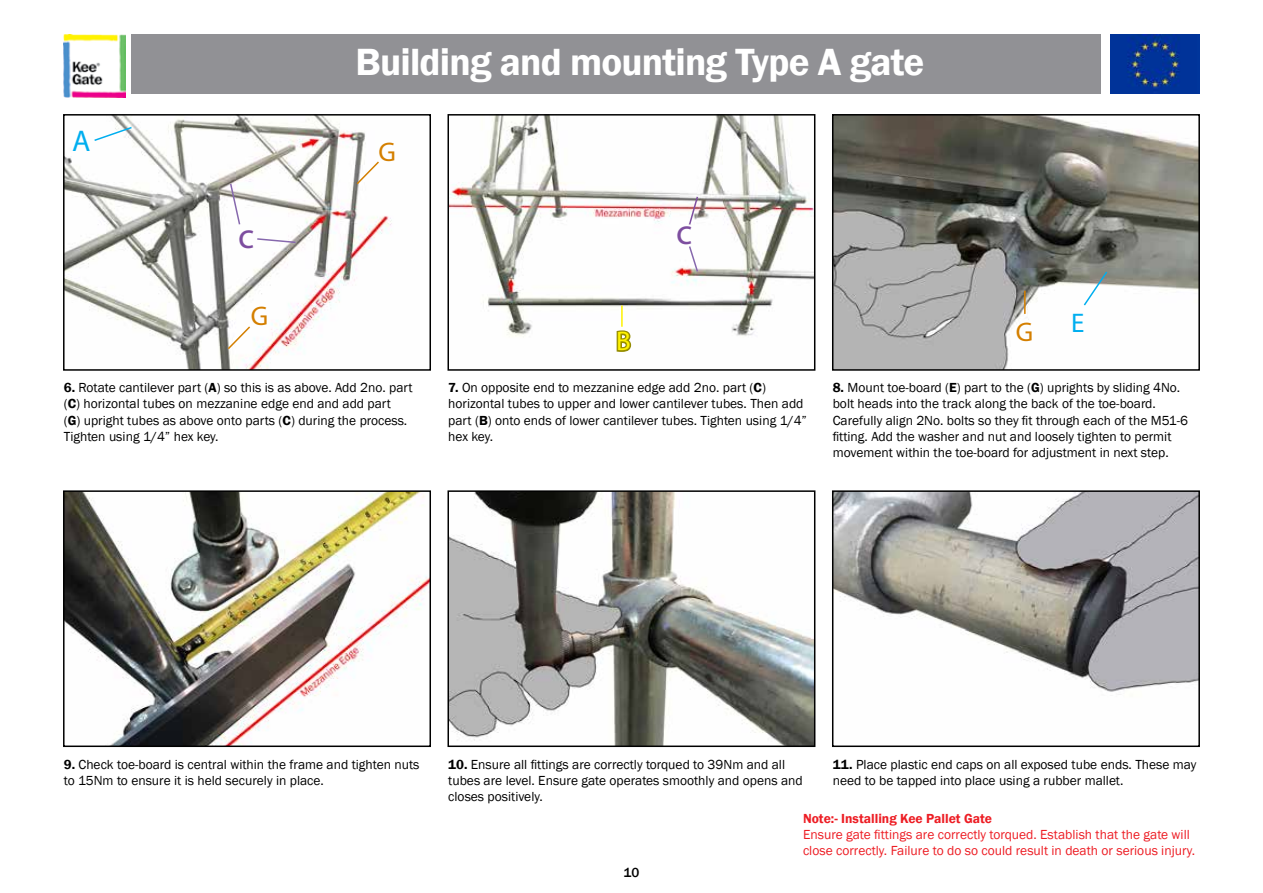
<style>
.page{position:relative;width:1263px;height:893px;background:#fff}
.page>*{position:absolute;margin:0;border:0;box-sizing:border-box;transform-origin:0 0}
.t1{font:600 39px "Franklin Gothic";letter-spacing:-.02em;color:#fff}
.t2{font:36px "Myriad Pro";color:#7d4e9f}
.t3{font:30px "Myriad Pro";color:#00aeef}
.t4{font:27px "Myriad Pro";color:#d47f00}
.t5{font:27px "Myriad Pro";color:#00aeef}
.t6{font:27px "Myriad Pro";color:#fff200}
.t7{font:13.5px/16.2px "Franklin Gothic";color:#000}
.t8{font:13.5px/16.2px "Franklin Gothic";color:#ed1d24}
.t9{font:600 13.5px "Franklin Gothic";color:#ed1d24}
.t10{font:500 13.5px "Franklin Gothic";color:#000}
.s1{font-weight:600}
</style>
<div class="page">
<div style="left:131px;top:34px;width:970px;height:60px;background:#919195"></div>
<img style="left:450px;top:117px;width:362px;height:220px">
<div style="left:447px;top:114px;width:368px;height:257px;border:2px solid #000"></div>
<img style="left:835px;top:117px;width:362px;height:251px">
<div style="left:832px;top:114px;width:368px;height:257px;border:2px solid #000"></div>
<img style="left:450px;top:493px;width:362px;height:251px">
<div style="left:447px;top:490px;width:368px;height:257px;border:2px solid #000"></div>
<img style="left:66px;top:493px;width:362px;height:251px">
<div style="left:63px;top:490px;width:368px;height:257px;border:2px solid #000"></div>
<img style="left:66px;top:117px;width:326px;height:251px">
<div style="left:63px;top:114px;width:368px;height:257px;border:2px solid #000"></div>
<img style="left:835px;top:493px;width:362px;height:202px">
<div style="left:832px;top:490px;width:368px;height:257px;border:2px solid #000"></div>
<img style="left:63px;top:34px;width:63px;height:63px">
<svg style="left:256px;top:237px;width:41px;height:7px"></svg>
<svg style="left:229px;top:182px;width:12px;height:44px"></svg>
<svg style="left:355px;top:160px;width:26px;height:26px"></svg>
<svg style="left:226px;top:325px;width:26px;height:26px"></svg>
<svg style="left:688px;top:245px;width:11px;height:28px"></svg>
<svg style="left:1082px;top:270px;width:27px;height:37px"></svg>
<svg style="left:1024px;top:291px;width:1px;height:23px"></svg>
<svg style="left:615px;top:329px;width:18px;height:23px"></svg>
<hr style="left:621px;top:305px;width:2px;height:22px;background:#fff200">
<img style="left:1110px;top:34px;width:89px;height:59px">
<svg style="left:93px;top:126px;width:40px;height:16px"></svg>
<svg style="left:688px;top:195px;width:11px;height:31px"></svg>
<h3 class="t3" style="left:72px;top:122px;width:20px">A</h3>
<h2 class="t2" style="left:238px;top:214px;width:18px">c</h2>
<h3 class="t4" style="left:251px;top:300px;width:19px">G</h3>
<h1 class="t1" style="left:356px;top:38px;width:570px">Building and mounting Type A gate</h1>
<h3 class="t4" style="left:378px;top:135px;width:19px">G</h3>
<h3 class="t6" style="left:616px;top:325px;width:16px">B</h3>
<h2 class="t2" style="left:676px;top:210px;width:18px">c</h2>
<h3 class="t4" style="left:1016px;top:315px;width:19px">G</h3>
<h3 class="t5" style="left:1071px;top:306px;width:15px">E</h3>
<p class="t7" style="left:64px;top:380px;width:350px"><span class="s1">6.</span> Rotate cantilever part (<span class="s1">A</span>) so this is as above. Add 2no. part (<span class="s1">C</span>) horizontal tubes on mezzanine edge end and add part<br>(<span class="s1">G</span>) upright tubes as above onto parts (<span class="s1">C</span>) during the process.<br>Tighten using 1/4” hex key.</p>
<p class="t7" style="left:448px;top:380px;width:360px"><span class="s1">7.</span> On opposite end to mezzanine edge add 2no. part (<span class="s1">C</span>) horizontal tubes to upper and lower cantilever tubes. Then add part (<span class="s1">B</span>) onto ends of lower cantilever tubes. Tighten using 1/4” hex key.</p>
<p class="t7" style="left:833px;top:380px;width:357px"><span class="s1">8.</span> Mount toe-board (<span class="s1">E</span>) part to the (<span class="s1">G</span>) uprights by sliding 4No. bolt heads into the track along the back of the toe-board.<br>Carefully align 2No. bolts so they fit through each of the M51-6 fitting. Add the washer and nut and loosely tighten to permit movement within the toe-board for adjustment in next step.</p>
<p class="t7" style="left:64px;top:756px;width:357px"><span class="s1">9.</span> Check toe-board is central within the frame and tighten nuts to 15Nm to ensure it is held securely in place.</p>
<p class="t7" style="left:448px;top:756px;width:356px"><span class="s1">10.</span> Ensure all fittings are correctly torqued to 39Nm and all tubes are level. Ensure gate operates smoothly and opens and closes positively.</p>
<p class="t7" style="left:833px;top:756px;width:365px"><span class="s1">11.</span> Place plastic end caps on all exposed tube ends. These may need to be tapped into place using a rubber mallet.</p>
<p class="t10" style="left:624px;top:864px;width:17px">10</p>
<p class="t9" style="left:803px;top:810px;width:190px">Note:- Installing Kee Pallet Gate</p>
<p class="t8" style="left:803px;top:827px;width:394px">Ensure gate fittings are correctly torqued. Establish that the gate will close correctly. Failure to do so could result in death or serious injury.</p>
</div>
